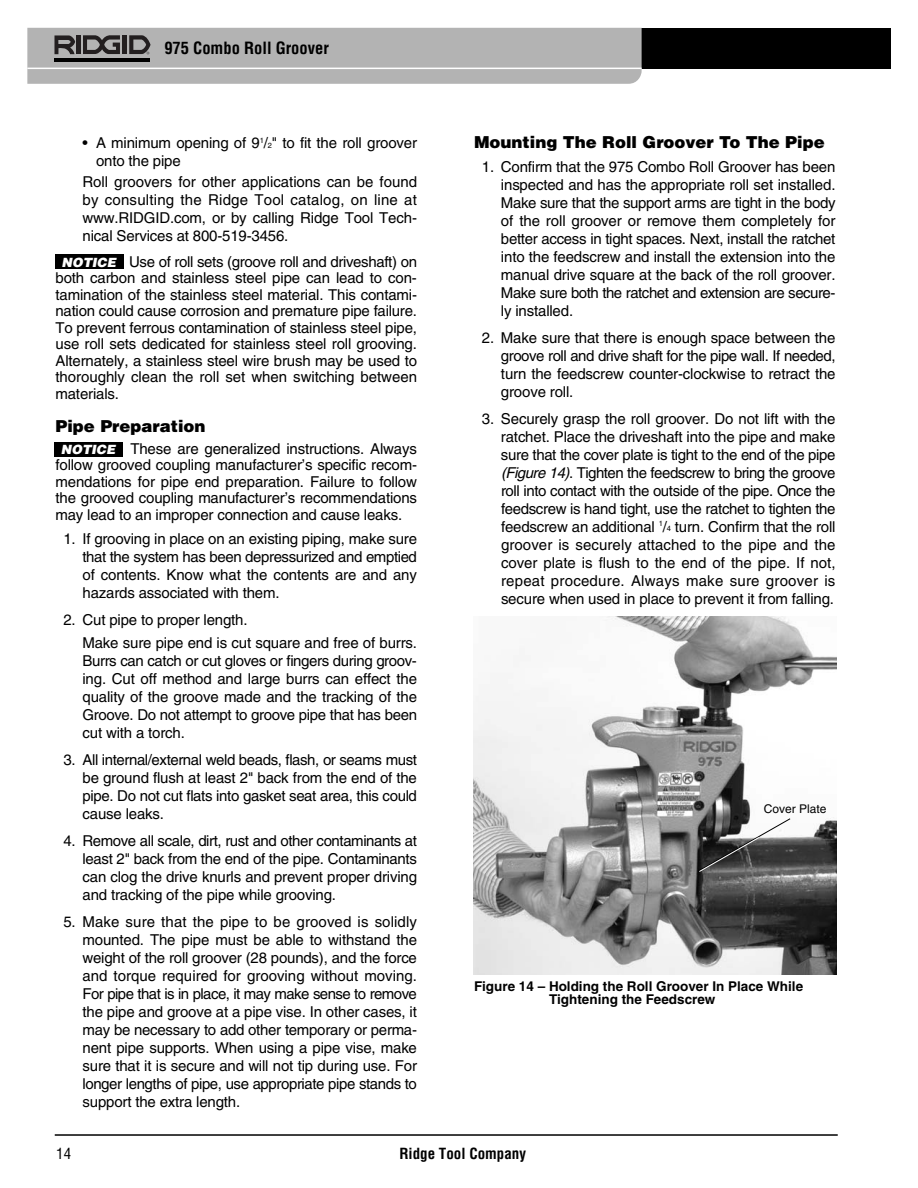
<style>
.page{position:relative;width:918px;height:1188px;background:#fff}
.page>*{position:absolute;margin:0;border:0;box-sizing:border-box;transform-origin:0 0}
.t1{font:900 16.5px "Helvetica";color:#000}
.t2{font:700 condensed 16.5px "Helvetica";color:#000}
.t3{font:15px/18px "Helvetica";letter-spacing:-.01em;color:#000;text-align:justify}
.t4{font:700 condensed 15px "Helvetica";color:#000}
.t5{font:condensed 15px "Helvetica";color:#000}
.t6{font:700 13.5px/13.5px "Helvetica";color:#000}
.t7{font:italic 900 12.75px "Helvetica";color:#fff}
.t8{font:12px "Helvetica";color:#000}
.s1{font-size:7.5px}
.s2{font-style:italic}
</style>
<div class="page">
<hr style="left:55px;top:1134px;width:783px;height:2px;background:#000">
<div style="left:463px;top:28px;width:428px;height:41px;background:#000"></div>
<svg style="left:27px;top:28px;width:615px;height:56px;background:#aeaeae"></svg>
<img style="left:473px;top:617px;width:363px;height:358px">
<div style="left:54px;top:442px;width:69px;height:15px;background:#000"></div>
<div style="left:55px;top:255px;width:69px;height:14px;background:#000"></div>
<svg style="left:697px;top:818px;width:94px;height:55px"></svg>
<p class="t2" style="left:164px;top:41px;width:166px">975 Combo Roll Groover</p>
<p class="t3" style="left:96px;top:135px;width:323px;text-indent:-14px">• A minimum opening of 9<sup>1</sup>/<span class="s1">2</span>" to fit the roll groover onto the pipe</p>
<p class="t3" style="left:82px;top:174px;width:336px">Roll groovers for other applications can be found by consulting the Ridge Tool catalog, on line at www.RIDGID.com, or by calling Ridge Tool Tech - nical Services at 800-519-3456.</p>
<p class="t3" style="left:56px;top:255px;width:363px;line-height:16.5px;text-indent:74px">Use of roll sets (groove roll and driveshaft) on both carbon and stainless steel pipe can lead to con&shy;tamination of the stainless steel material. This contami&shy;nation could cause corrosion and premature pipe failure.<br>To prevent ferrous contamination of stainless steel pipe, use roll sets dedicated for stainless steel roll grooving.<br>Alternately, a stainless steel wire brush may be used to thoroughly clean the roll set when switching between materials.</p>
<p class="t1" style="left:56px;top:420px;width:152px">Pipe Preparation</p>
<p class="t3" style="left:55px;top:442px;width:363px;line-height:16.5px;text-indent:75px">These are generalized instructions. Always follow grooved coupling manufacturer’s specific recom&shy;mendations for pipe end preparation. Failure to follow the grooved coupling manufacturer’s recommendations may lead to an improper connection and cause leaks.</p>
<p class="t3" style="left:82px;top:531px;width:336px;text-indent:-19px">1. If grooving in place on an existing piping, make sure that the system has been depressurized and emptied of contents. Know what the contents are and any hazards associated with them.</p>
<p class="t3" style="left:82px;top:609px;width:336px;line-height:23.4px;text-indent:-19px">2. Cut pipe to proper length.<br>Make sure pipe end is cut square and free of burrs.</p>
<p class="t3" style="left:82px;top:653px;width:336px">Burrs can catch or cut gloves or fingers during groov&shy;ing. Cut off method and large burrs can effect the quality of the groove made and the tracking of the Groove. Do not attempt to groove pipe that has been cut with a torch.</p>
<p class="t3" style="left:82px;top:752px;width:336px;text-indent:-19px">3. All internal/external weld beads, flash, or seams must be ground flush at least 2" back from the end of the pipe. Do not cut flats into gasket seat area, this could cause leaks.</p>
<p class="t3" style="left:82px;top:833px;width:336px;text-indent:-19px">4. Remove all scale, dirt, rust and other contaminants at least 2" back from the end of the pipe. Contaminants can clog the drive knurls and prevent proper driving and tracking of the pipe while grooving.</p>
<p class="t3" style="left:82px;top:914px;width:336px;text-indent:-19px">5. Make sure that the pipe to be grooved is solidly mounted. The pipe must be able to withstand the weight of the roll groover (28 pounds), and the force and torque required for grooving without moving.<br>For pipe that is in place, it may make sense to re move the pipe and groove at a pipe vise. In other cases, it may be necessary to add other temporary or perma&shy;nent pipe supports. When using a pipe vise, make sure that it is secure and will not tip during use. For longer lengths of pipe, use appropriate pipe stands to support the extra length.</p>
<p class="t7" style="left:62px;top:258px;width:58px">NOTICE</p>
<p class="t7" style="left:61px;top:445px;width:58px">NOTICE</p>
<p class="t1" style="left:474px;top:136px;width:352px">Mounting The Roll Groover To The Pipe</p>
<p class="t3" style="left:501px;top:159px;width:336px;text-indent:-19px">1. Confirm that the 975 Combo Roll Groover has been inspected and has the appropriate roll set installed.<br>Make sure that the support arms are tight in the body of the roll groover or remove them completely for better access in tight spaces. Next, install the ratchet into the feedscrew and install the extension into the manual drive square at the back of the roll groover.<br>Make sure both the ratchet and extension are secure&shy;ly installed.</p>
<p class="t3" style="left:501px;top:330px;width:336px;text-indent:-19px">2. Make sure that there is enough space between the groove roll and drive shaft for the pipe wall. If needed, turn the feedscrew counter-clockwise to retract the groove roll.</p>
<p class="t3" style="left:501px;top:411px;width:336px;text-indent:-19px">3. Securely grasp the roll groover. Do not lift with the ratchet. Place the driveshaft into the pipe and make sure that the cover plate is tight to the end of the pipe <span class="s2">(Figure 14)</span>. Tighten the feedscrew to bring the groove roll into contact with the outside of the pipe. Once the feedscrew is hand tight, use the ratchet to tighten the feedscrew an additional <sup>1</sup>/<span class="s1">4</span> turn. Confirm that the roll groover is securely attached to the pipe and the cover plate is flush to the end of the pipe. If not, repeat procedure. Always make sure groover is secure when used in place to prevent it from falling.</p>
<p class="t8" style="left:764px;top:805px;width:64px">Cover Plate</p>
<p class="t6" style="left:549px;top:981px;width:256px;text-indent:-75px">Figure 14 – Holding the Roll Groover In Place While<br>Tightening the Feedscrew</p>
<p class="t5" style="left:56px;top:1148px;width:16px">14</p>
<p class="t4" style="left:399px;top:1148px;width:128px">Ridge Tool Company</p>
</div>
